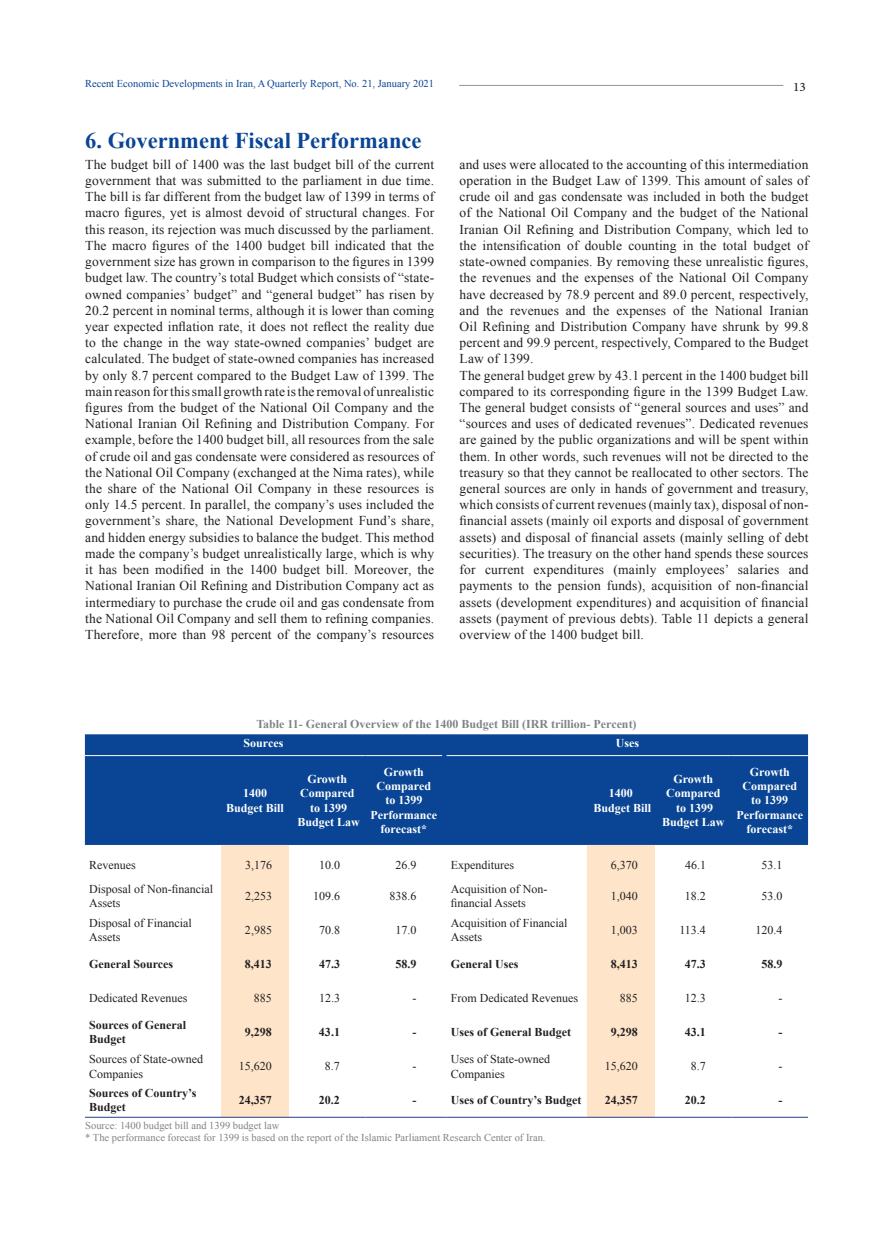
<style>
.page{position:relative;width:893px;height:1234px;background:#fff}
.page>*{position:absolute;margin:0;border:0;box-sizing:border-box;transform-origin:0 0}
.t1{font:700 22.5px "Times New Roman";color:#094594}
.t2{font:18px "Adobe Arabic";color:#231f20}
.t3{font:13.5px/16.2px "Times New Roman";letter-spacing:.01em;color:#231f20;text-align:justify}
.t4{font:12px/14.4px "Times New Roman";color:#231f20}
.t5{font:700 12px/14.4px "Times New Roman";color:#231f20}
.t6{font:700 12px/14.4px "Times New Roman";color:#fff;text-align:center}
.t7{font:700 12px "Times New Roman";color:#808285}
.t8{font:10.5px/12.6px "Times New Roman";color:#808285}
.t9{font:10.5px "Times New Roman";color:#094594}
</style>
<div class="page">
<hr style="left:459px;top:85px;width:324px;height:1px;background:#939598">
<div style="left:85px;top:734px;width:723px;height:110px;background:#094594"></div>
<svg style="left:221px;top:844px;width:434px;height:272px"></svg>
<hr style="left:85px;top:1116px;width:136px;height:1px;background:#253f8e">
<hr style="left:221px;top:1116px;width:68px;height:1px;background:#253f8e">
<hr style="left:289px;top:1116px;width:77px;height:1px;background:#253f8e">
<hr style="left:366px;top:1116px;width:76px;height:1px;background:#253f8e">
<hr style="left:447px;top:1116px;width:140px;height:1px;background:#253f8e">
<hr style="left:587px;top:1116px;width:68px;height:1px;background:#253f8e">
<hr style="left:655px;top:1116px;width:76px;height:1px;background:#253f8e">
<hr style="left:731px;top:1116px;width:77px;height:1px;background:#253f8e">
<hr style="left:447px;top:755px;width:140px;height:1px;background:#fff">
<hr style="left:587px;top:755px;width:68px;height:1px;background:#fff">
<hr style="left:655px;top:755px;width:76px;height:1px;background:#fff">
<hr style="left:731px;top:755px;width:77px;height:1px;background:#fff">
<hr style="left:85px;top:755px;width:136px;height:1px;background:#fff">
<hr style="left:221px;top:755px;width:68px;height:1px;background:#fff">
<hr style="left:289px;top:755px;width:77px;height:1px;background:#fff">
<hr style="left:366px;top:755px;width:76px;height:1px;background:#fff">
<p class="t9" style="left:85px;top:76px;width:351px">Recent Economic Developments in Iran, A Quarterly Report, No. 21, January 2021</p>
<h2 class="t2" style="left:793px;top:74px;width:14px">13</h2>
<h1 class="t1" style="left:85px;top:125px;width:338px">6. Government Fiscal Performance</h1>
<p class="t3" style="left:85px;top:156px;width:350px">The budget bill of 1400 was the last budget bill of the current government that was submitted to the parliament in due time.<br>The bill is far different from the budget law of 1399 in terms of macro figures, yet is almost devoid of structural changes. For this reason, its rejection was much discussed by the parliament.<br>The macro figures of the 1400 budget bill indicated that the government size has grown in comparison to the figures in 1399 budget law. The country’s total Budget which consists of “state&shy;owned companies’ budget” and “general budget” has risen by 20.2 percent in nominal terms, although it is lower than coming year expected inflation rate, it does not reflect the reality due to the change in the way state-owned companies’ budget are calculated. The budget of state-owned companies has increased by only 8.7 percent compared to the Budget Law of 1399. The main reason for this small growth rate is the removal of unrealistic figures from the budget of the National Oil Company and the National Iranian Oil Refining and Distribution Company. For example, before the 1400 budget bill, all resources from the sale of crude oil and gas condensate were considered as resources of the National Oil Company (exchanged at the Nima rates), while the share of the National Oil Company in these resources is only 14.5 percent. In parallel, the company’s uses included the government’s share, the National Development Fund’s share, and hidden energy subsidies to balance the budget. This method made the company’s budget unrealistically large, which is why it has been modified in the 1400 budget bill. Moreover, the National Iranian Oil Refining and Distribution Company act as intermediary to purchase the crude oil and gas condensate from the National Oil Company and sell them to refining companies.<br>Therefore, more than 98 percent of the company’s resources</p>
<p class="t3" style="left:460px;top:156px;width:350px;text-align:left">and uses were allocated to the accounting of this intermediation operation in the Budget Law of 1399. This amount of sales of crude oil and gas condensate was included in both the budget of the National Oil Company and the budget of the National Iranian Oil Refining and Distribution Company, which led to the intensification of double counting in the total budget of state-owned companies. By removing these unrealistic figures, the revenues and the expenses of the National Oil Company have decreased by 78.9 percent and 89.0 percent, respectively, and the revenues and the expenses of the National Iranian Oil Refining and Distribution Company have shrunk by 99.8 percent and 99.9 percent, respectively, Compared to the Budget Law of 1399.<br>The general budget grew by 43.1 percent in the 1400 budget bill compared to its corresponding figure in the 1399 Budget Law.<br>The general budget consists of “general sources and uses” and “sources and uses of dedicated revenues”. Dedicated revenues are gained by the public organizations and will be spent within them. In other words, such revenues will not be directed to the treasury so that they cannot be reallocated to other sectors. The general sources are only in hands of government and treasury, which consists of current revenues (mainly tax), disposal of non&shy;financial assets (mainly oil exports and disposal of government assets) and disposal of financial assets (mainly selling of debt securities). The treasury on the other hand spends these sources for current expenditures (mainly employees’ salaries and payments to the pension funds), acquisition of non-financial assets (development expenditures) and acquisition of financial assets (payment of previous debts). Table 11 depicts a general overview of the 1400 budget bill.</p>
<p class="t7" style="left:256px;top:715px;width:382px">Table 11- General Overview of the 1400 Budget Bill (IRR trillion- Percent)</p>
<p class="t6" style="left:244px;top:735px;width:41px">Sources</p>
<p class="t6" style="left:616px;top:735px;width:25px">Uses</p>
<p class="t6" style="left:226px;top:785px;width:59px">1400<br>Budget Bill</p>
<p class="t6" style="left:298px;top:771px;width:64px">Growth<br>Compared to 1399<br>Budget Law</p>
<p class="t6" style="left:370px;top:764px;width:68px">Growth<br>Compared to 1399<br>Performance forecast*</p>
<p class="t6" style="left:594px;top:785px;width:59px">1400<br>Budget Bill</p>
<p class="t6" style="left:662px;top:771px;width:64px">Growth<br>Compared to 1399<br>Budget Law</p>
<p class="t6" style="left:736px;top:764px;width:68px">Growth<br>Compared to 1399<br>Performance forecast*</p>
<p class="t4" style="left:89px;top:857px;width:48px">Revenues</p>
<p class="t4" style="left:245px;top:857px;width:28px">3,176</p>
<p class="t4" style="left:319px;top:857px;width:22px">10.0</p>
<p class="t4" style="left:396px;top:857px;width:22px">26.9</p>
<p class="t4" style="left:451px;top:857px;width:65px">Expenditures</p>
<p class="t4" style="left:611px;top:857px;width:28px">6,370</p>
<p class="t4" style="left:685px;top:857px;width:22px">46.1</p>
<p class="t4" style="left:761px;top:857px;width:22px">53.1</p>
<p class="t4" style="left:89px;top:881px;width:125px">Disposal of Non-financial<br>Assets</p>
<p class="t4" style="left:245px;top:888px;width:28px">2,253</p>
<p class="t4" style="left:313px;top:888px;width:28px">109.6</p>
<p class="t4" style="left:390px;top:888px;width:28px">838.6</p>
<p class="t4" style="left:451px;top:881px;width:98px">Acquisition of Non&shy;financial Assets</p>
<p class="t4" style="left:611px;top:888px;width:28px">1,040</p>
<p class="t4" style="left:685px;top:888px;width:22px">18.2</p>
<p class="t4" style="left:761px;top:888px;width:22px">53.0</p>
<p class="t4" style="left:89px;top:915px;width:104px">Disposal of Financial<br>Assets</p>
<p class="t4" style="left:245px;top:922px;width:28px">2,985</p>
<p class="t4" style="left:319px;top:922px;width:22px">70.8</p>
<p class="t4" style="left:396px;top:922px;width:22px">17.0</p>
<p class="t4" style="left:451px;top:915px;width:118px">Acquisition of Financial<br>Assets</p>
<p class="t4" style="left:611px;top:922px;width:28px">1,003</p>
<p class="t4" style="left:679px;top:922px;width:28px">113.4</p>
<p class="t4" style="left:755px;top:922px;width:28px">120.4</p>
<p class="t5" style="left:89px;top:956px;width:86px">General Sources</p>
<p class="t5" style="left:245px;top:956px;width:28px">8,413</p>
<p class="t5" style="left:319px;top:956px;width:22px">47.3</p>
<p class="t5" style="left:396px;top:956px;width:22px">58.9</p>
<p class="t5" style="left:451px;top:956px;width:69px">General Uses</p>
<p class="t5" style="left:611px;top:956px;width:28px">8,413</p>
<p class="t5" style="left:685px;top:956px;width:22px">47.3</p>
<p class="t5" style="left:761px;top:956px;width:22px">58.9</p>
<p class="t4" style="left:89px;top:990px;width:100px">Dedicated Revenues</p>
<p class="t4" style="left:254px;top:990px;width:19px">885</p>
<p class="t4" style="left:319px;top:990px;width:22px">12.3</p>
<p class="t4" style="left:413px;top:990px;width:5px">-</p>
<p class="t4" style="left:451px;top:990px;width:129px">From Dedicated Revenues</p>
<p class="t4" style="left:620px;top:990px;width:19px">885</p>
<p class="t4" style="left:685px;top:990px;width:22px">12.3</p>
<p class="t4" style="left:778px;top:990px;width:5px">-</p>
<p class="t5" style="left:89px;top:1017px;width:99px">Sources of General<br>Budget</p>
<p class="t5" style="left:245px;top:1024px;width:28px">9,298</p>
<p class="t5" style="left:319px;top:1024px;width:22px">43.1</p>
<p class="t5" style="left:413px;top:1024px;width:5px">-</p>
<p class="t5" style="left:451px;top:1024px;width:122px">Uses of General Budget</p>
<p class="t5" style="left:611px;top:1024px;width:28px">9,298</p>
<p class="t5" style="left:685px;top:1024px;width:22px">43.1</p>
<p class="t5" style="left:778px;top:1024px;width:5px">-</p>
<p class="t4" style="left:89px;top:1051px;width:115px">Sources of State-owned<br>Companies</p>
<p class="t4" style="left:239px;top:1058px;width:34px">15,620</p>
<p class="t4" style="left:325px;top:1058px;width:16px">8.7</p>
<p class="t4" style="left:412px;top:1058px;width:5px">-</p>
<p class="t4" style="left:451px;top:1051px;width:101px">Uses of State-owned<br>Companies</p>
<p class="t4" style="left:605px;top:1058px;width:34px">15,620</p>
<p class="t4" style="left:691px;top:1058px;width:16px">8.7</p>
<p class="t4" style="left:778px;top:1058px;width:5px">-</p>
<p class="t5" style="left:89px;top:1085px;width:109px">Sources of Country’s<br>Budget</p>
<p class="t5" style="left:239px;top:1092px;width:34px">24,357</p>
<p class="t5" style="left:319px;top:1092px;width:22px">20.2</p>
<p class="t5" style="left:412px;top:1092px;width:5px">-</p>
<p class="t5" style="left:451px;top:1092px;width:132px">Uses of Country’s Budget</p>
<p class="t5" style="left:605px;top:1092px;width:34px">24,357</p>
<p class="t5" style="left:685px;top:1092px;width:22px">20.2</p>
<p class="t5" style="left:778px;top:1092px;width:5px">-</p>
<p class="t8" style="left:85px;top:1118px;width:462px">Source: 1400 budget bill and 1399 budget law<br>* The performance forecast for 1399 is based on the report of the Islamic Parliament Research Center of Iran.</p>
</div>
